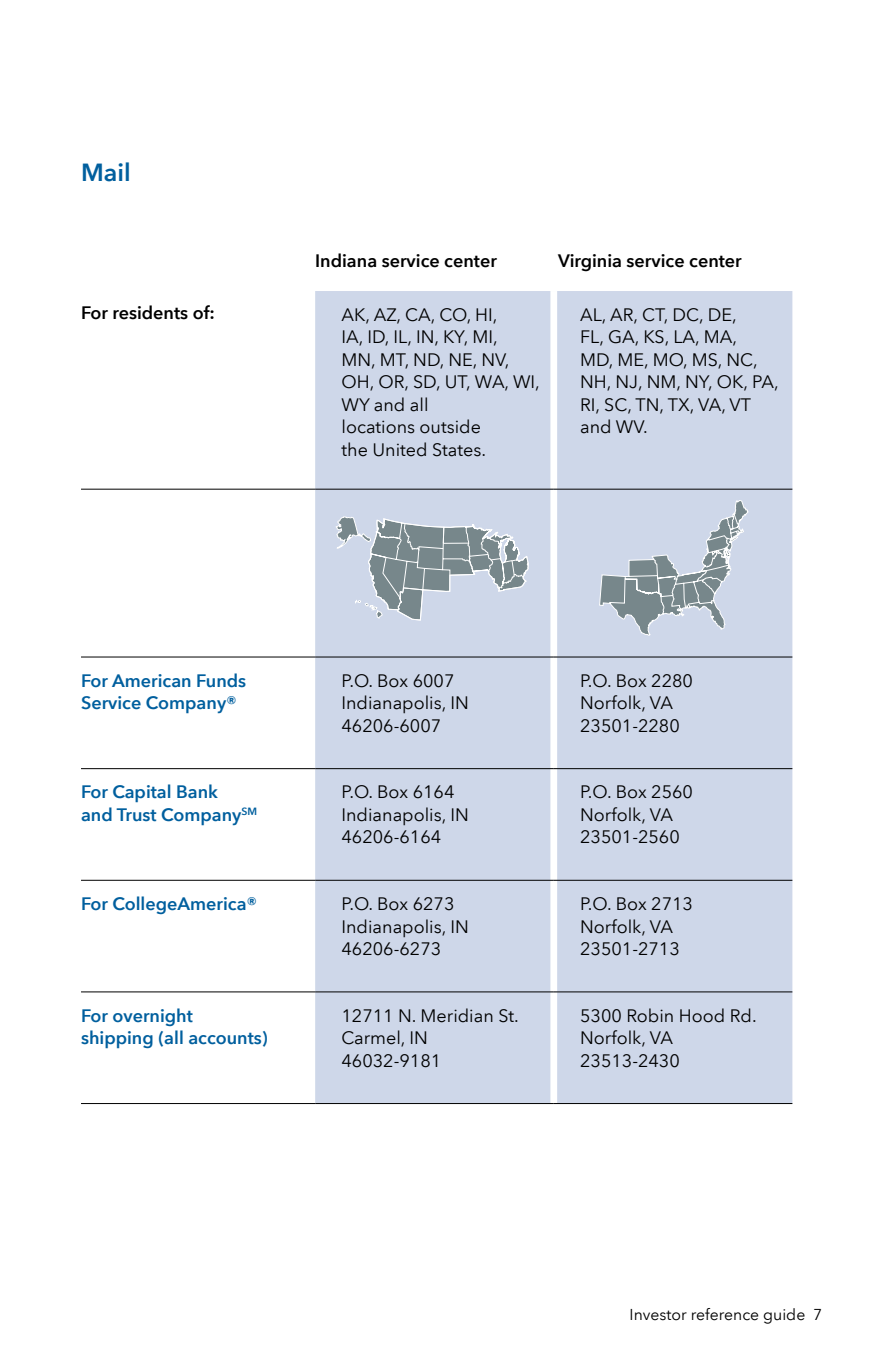
<style>
.page{position:relative;width:871px;height:1357px;background:#fff}
.page>*{position:absolute;margin:0;border:0;box-sizing:border-box;transform-origin:0 0}
.W___head_R{font:600 24.75px "Avenir Next LT Com";color:#005f9e}
.W___text{font:18px/22.5px "Avenir Next LT Com";color:#000}
.W___head_L{font:18px/22.5px "Avenir Next LT Com";color:#000}
.W___text-2{font:600 18px/22.5px "Avenir Next LT Com";color:#005f9e}
.W___text-3{font:600 18px "Avenir Next LT Com";color:#000}
.t1{font:15.75px "Avenir Next LT Com";color:#000}
</style>
<div class="page">
<div style="left:315px;top:291px;width:477px;height:812px;background:#ced7e9"></div>
<div style="left:550px;top:291px;width:7px;height:198px;background:#fff"></div>
<div style="left:550px;top:489px;width:7px;height:168px;background:#fff"></div>
<div style="left:550px;top:657px;width:7px;height:111px;background:#fff"></div>
<div style="left:550px;top:769px;width:7px;height:111px;background:#fff"></div>
<div style="left:550px;top:880px;width:7px;height:111px;background:#fff"></div>
<div style="left:550px;top:992px;width:7px;height:111px;background:#fff"></div>
<hr style="left:81px;top:489px;width:234px;height:1px;background:#000">
<hr style="left:315px;top:489px;width:239px;height:1px;background:#000">
<hr style="left:554px;top:489px;width:238px;height:1px;background:#000">
<hr style="left:81px;top:657px;width:234px;height:1px;background:#000">
<hr style="left:315px;top:657px;width:239px;height:1px;background:#000">
<hr style="left:554px;top:657px;width:238px;height:1px;background:#000">
<hr style="left:81px;top:768px;width:234px;height:1px;background:#000">
<hr style="left:554px;top:768px;width:238px;height:1px;background:#000">
<hr style="left:81px;top:880px;width:234px;height:1px;background:#000">
<hr style="left:554px;top:880px;width:238px;height:1px;background:#000">
<hr style="left:81px;top:991px;width:234px;height:1px;background:#000">
<hr style="left:315px;top:991px;width:239px;height:1px;background:#000">
<hr style="left:554px;top:991px;width:238px;height:1px;background:#000">
<hr style="left:81px;top:1103px;width:234px;height:1px;background:#000">
<hr style="left:315px;top:1103px;width:239px;height:1px;background:#000">
<hr style="left:554px;top:1103px;width:238px;height:1px;background:#000">
<hr style="left:315px;top:768px;width:239px;height:1px;background:#000">
<hr style="left:315px;top:880px;width:239px;height:1px;background:#000">
<svg style="left:336px;top:516px;width:192px;height:104px;background:#adb8c3"></svg>
<svg style="left:599px;top:500px;width:149px;height:136px;background:#b8c2cf"></svg>
<p class="W___head_R" style="left:81px;top:157px;width:51px">Mail</p>
<p class="W___text-3" style="left:81px;top:301px;width:135px">For residents of:</p>
<p class="W___text-3" style="left:315px;top:249px;width:183px">Indiana service center</p>
<p class="W___text-3" style="left:558px;top:249px;width:185px">Virginia service center</p>
<p class="W___head_L" style="left:341px;top:303px;width:200px">AK, AZ, CA, CO, HI,<br>IA, ID, IL, IN, KY, MI,<br>MN, MT, ND, NE, NV,<br>OH, OR, SD, UT, WA, WI,<br>WY and all<br>locations outside<br>the United States.</p>
<p class="W___head_L" style="left:580px;top:303px;width:200px">AL, AR, CT, DC, DE,<br>FL, GA, KS, LA, MA,<br>MD, ME, MO, MS, NC,<br>NH, NJ, NM, NY, OK, PA,<br>RI, SC, TN, TX, VA, VT and WV.</p>
<p class="W___text-2" style="left:81px;top:669px;width:167px">For American Funds<br>Service Company®</p>
<p class="W___text" style="left:341px;top:669px;width:129px">P.O. Box 6007<br>Indianapolis, IN<br>46206-6007</p>
<p class="W___text" style="left:580px;top:669px;width:114px">P.O. Box 2280<br>Norfolk, VA<br>23501-2280</p>
<p class="W___text-2" style="left:81px;top:781px;width:178px">For Capital Bank<br>and Trust Company<sup>SM</sup></p>
<p class="W___text" style="left:341px;top:781px;width:129px">P.O. Box 6164<br>Indianapolis, IN<br>46206-6164</p>
<p class="W___text" style="left:580px;top:781px;width:114px">P.O. Box 2560<br>Norfolk, VA<br>23501-2560</p>
<p class="W___text-2" style="left:81px;top:892px;width:178px">For CollegeAmerica®</p>
<p class="W___text" style="left:341px;top:892px;width:129px">P.O. Box 6273<br>Indianapolis, IN<br>46206-6273</p>
<p class="W___text" style="left:580px;top:892px;width:114px">P.O. Box 2713<br>Norfolk, VA<br>23501-2713</p>
<p class="W___text-2" style="left:81px;top:1004px;width:188px">For overnight shipping (all accounts)</p>
<p class="W___text" style="left:341px;top:1004px;width:179px">12711 N. Meridian St.<br>Carmel, IN<br>46032-9181</p>
<p class="W___text" style="left:580px;top:1004px;width:178px">5300 Robin Hood Rd.<br>Norfolk, VA<br>23513-2430</p>
<p class="t1" style="left:629px;top:1305px;width:194px">Investor reference guide 7</p>
</div>
